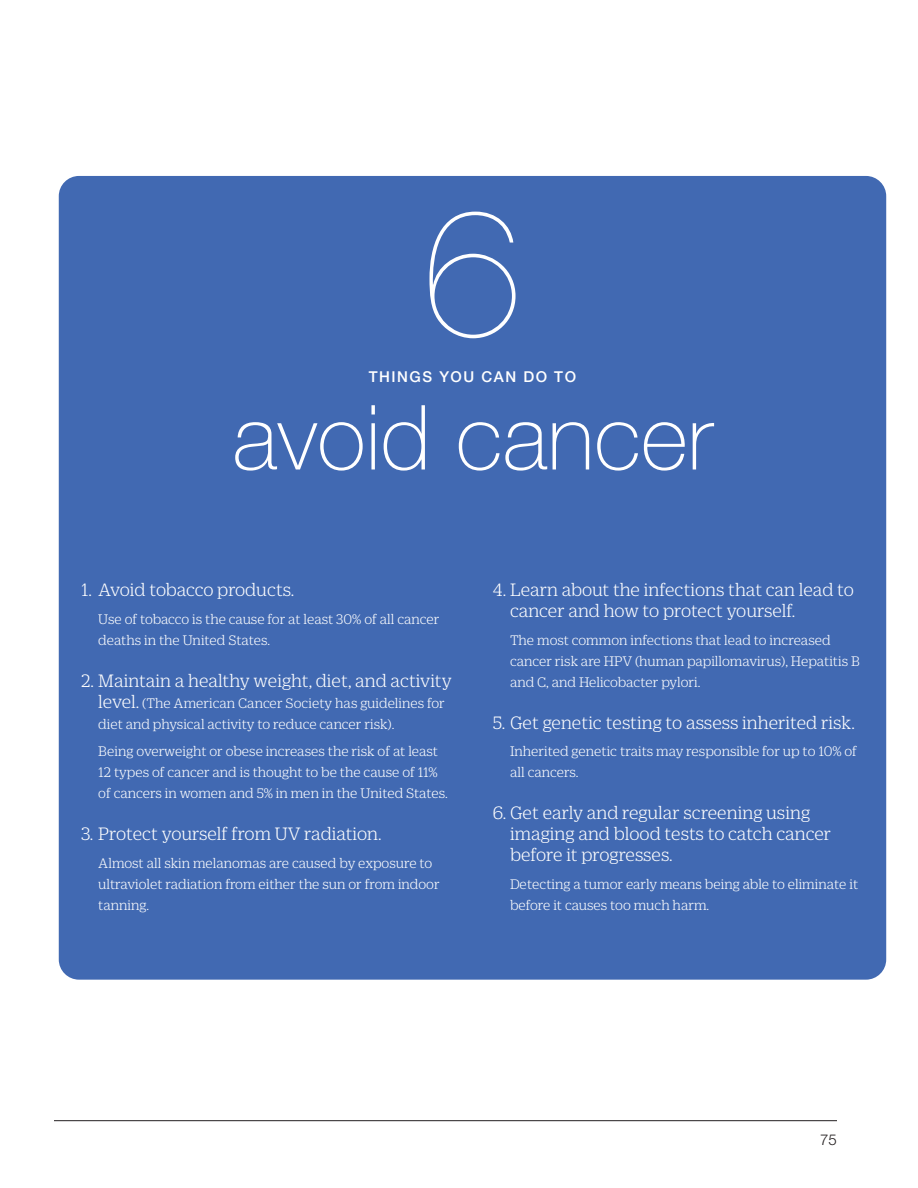
<style>
.page{position:relative;width:918px;height:1188px;background:#fff}
.page>*{position:absolute;margin:0;border:0;box-sizing:border-box;transform-origin:0 0}
.Body{font:200 180px "Helvetica Neue LT Pro";color:#fff}
.Body-2{font:100 90px "Helvetica Neue LT Pro";color:#fff}
.Body-3{font:300 19.5px/21px "Duplicate Ionic";letter-spacing:-.005em;color:#fff}
.Body-4{font:300 15px/21px "Duplicate Ionic";letter-spacing:-.005em;color:#fff}
.Body-5{font:500 15px "Helvetica Neue LT Pro";letter-spacing:.1em;color:#fff}
.t1{font:300 15px "Helvetica Neue LT Pro";color:#231f20}
.s1{font-size:19.5px}
</style>
<div class="page">
<hr style="left:54px;top:1120px;width:783px;height:1px;background:#231f20">
<div style="left:61px;top:178px;width:823px;height:799px;background:#4169b2;border-radius:18px"></div>
<div style="left:59px;top:176px;width:827px;height:804px;border:4px solid #4169b2;border-radius:18px"></div>
<p class="Body" style="left:422px;top:169px;width:102px">6</p>
<p class="Body-5" style="left:369px;top:368px;width:209px">THINGS YOU CAN DO TO</p>
<p class="Body-2" style="left:232px;top:386px;width:482px">avoid cancer</p>
<p class="Body-3" style="left:81px;top:578px;width:215px">1. Avoid tobacco products.</p>
<p class="Body-4" style="left:98px;top:607px;width:343px">Use of tobacco is the cause for at least 30% of all cancer deaths in the United States.</p>
<p class="Body-3" style="left:81px;top:668px;width:372px">2. Maintain a healthy weight, diet, and activity</p>
<p class="Body-4" style="left:98px;top:691px;width:348px"><span class="s1">level.</span> (The American Cancer Society has guidelines for diet and physical activity to reduce cancer risk).</p>
<p class="Body-4" style="left:98px;top:740px;width:351px">Being overweight or obese increases the risk of at least<br>12 types of cancer and is thought to be the cause of 11% of cancers in women and 5% in men in the United States.</p>
<p class="Body-3" style="left:81px;top:822px;width:302px">3. Protect yourself from UV radiation.</p>
<p class="Body-4" style="left:98px;top:852px;width:343px">Almost all skin melanomas are caused by exposure to ultraviolet radiation from either the sun or from indoor tanning.</p>
<p class="Body-3" style="left:510px;top:578px;width:346px;text-indent:-17px">4. Learn about the infections that can lead to cancer and how to protect yourself.</p>
<p class="Body-4" style="left:510px;top:628px;width:351px">The most common infections that lead to increased cancer risk are HPV (human papillomavirus), Hepatitis B and C, and Helicobacter pylori.</p>
<p class="Body-3" style="left:493px;top:710px;width:364px">5. Get genetic testing to assess inherited risk.</p>
<p class="Body-4" style="left:510px;top:740px;width:349px">Inherited genetic traits may responsible for up to 10% of all cancers.</p>
<p class="Body-3" style="left:510px;top:801px;width:323px;text-indent:-17px">6. Get early and regular screening using imaging and blood tests to catch cancer before it progresses.</p>
<p class="Body-4" style="left:510px;top:873px;width:350px">Detecting a tumor early means being able to eliminate it before it causes too much harm.</p>
<p class="t1" style="left:820px;top:1130px;width:18px">75</p>
</div>
